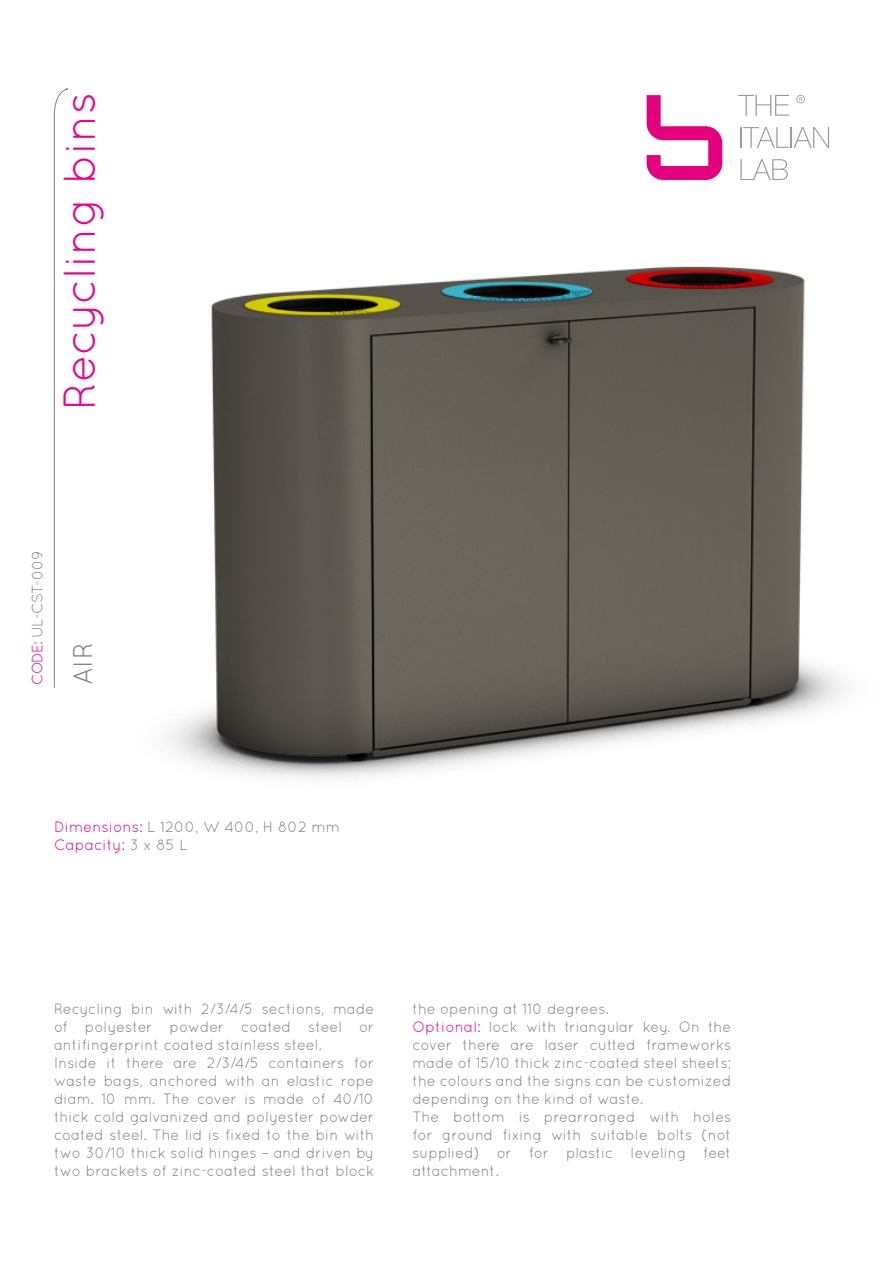
<style>
.page{position:relative;width:893px;height:1263px;background:#fff}
.page>*{position:absolute;margin:0;border:0;box-sizing:border-box;transform-origin:0 0}
.t1{font:45px "Quicksand";color:#ed028c}
.t2{font:27px "Quicksand";color:#808285}
.t3{font:15px/18px "Quicksand";color:#808285;text-align:justify}
.t4{font:15px "Quicksand";letter-spacing:-.05em;color:#808285}
.t5{font:15px "Quicksand";color:#ed0286}
.s1{color:#ed028c}
.s2{color:#808285}
</style>
<div class="page">
<svg style="left:738px;top:95px;width:51px;height:21px"></svg>
<hr style="left:740px;top:127px;width:2px;height:21px;background:#9b9999">
<svg style="left:743px;top:127px;width:86px;height:21px"></svg>
<svg style="left:740px;top:159px;width:48px;height:21px"></svg>
<svg style="left:647px;top:95px;width:75px;height:85px"></svg>
<svg style="left:796px;top:95px;width:9px;height:8px"></svg>
<svg style="left:54px;top:88px;width:14px;height:600px"></svg>
<img style="left:168px;top:266px;width:677px;height:513px">
<p class="t1" style="left:54px;top:410px;width:320px;rotate:-90deg">Recycling bins</p>
<p class="t4" style="left:29px;top:685px;width:136px;rotate:-90deg"><span class="s1">CODE:</span> UL-CST-009</p>
<p class="t2" style="left:67px;top:685px;width:44px;rotate:-90deg">AIR</p>
<p class="t3" style="left:54px;top:818px;width:287px"><span class="s1">Dimensions:</span> L 1200, W 400, H 802 mm</p>
<p class="t5" style="left:54px;top:836px;width:135px">Capacity: <span class="s2">3 x 85 L</span></p>
<p class="t3" style="left:54px;top:999px;width:322px">Recycling bin with 2/3/4/5 sections, made of polyester powder coated steel or antifingerprint coated stainless steel.</p>
<p class="t3" style="left:54px;top:1053px;width:322px">Inside it there are 2/3/4/5 containers for waste bags, anchored with an elastic rope diam. 10 mm. The cover is made of 40/10 thick cold galvanized and polyester powder coated steel. The lid is fixed to the bin with two 30/10 thick solid hinges – and driven by two brackets of zinc-coated steel that block</p>
<p class="t3" style="left:412px;top:999px;width:198px">the opening at 110 degrees.</p>
<p class="t3" style="left:412px;top:1017px;width:320px"><span class="s1">Optional:</span> lock with triangular key. On the cover there are laser cutted frameworks made of 15/10 thick zinc-coated steel sheets; the colours and the signs can be customized depending on the kind of waste.</p>
<p class="t3" style="left:412px;top:1107px;width:320px">The bottom is prearranged with holes for ground fixing with suitable bolts (not supplied) or for plastic leveling feet attachment.</p>
</div>
